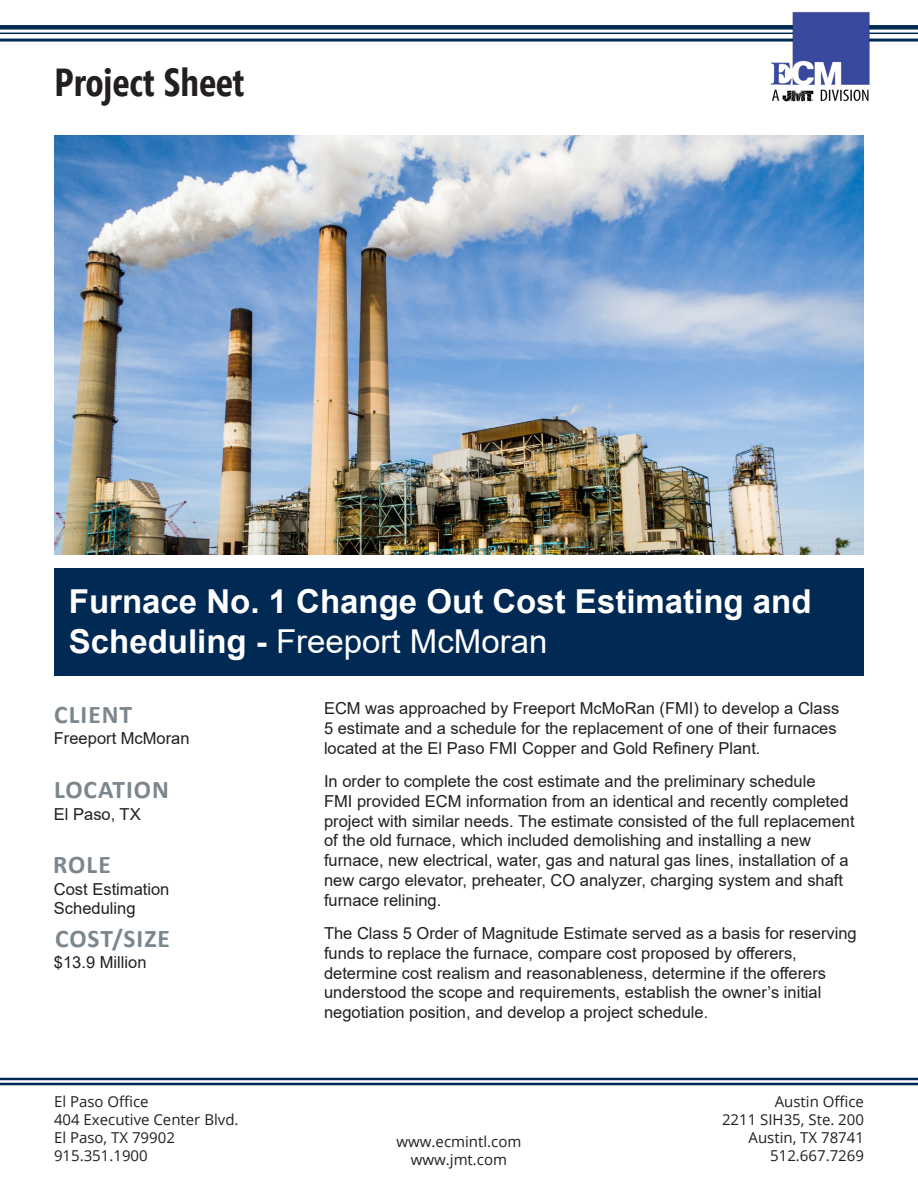
<style>
.page{position:relative;width:918px;height:1188px;background:#fff}
.page>*{position:absolute;margin:0;border:0;box-sizing:border-box;transform-origin:0 0}
.t1{font:700 39px "Segoe Condensed";color:#231f20}
.t2{font:700 33px/39.6px "Arial";color:#fff}
.t3{font:700 25.5px "Calibri";letter-spacing:.04em;color:#7c868d}
.t4{font:16.5px/19.8px "Arial";color:#231f20}
.t5{font:15px/18px "Open Sans";color:#231f20}
.s1{font-weight:400}
</style>
<div class="page">
<hr style="left:0;top:1078px;width:918px;height:2px;background:#002953">
<hr style="left:0;top:1083px;width:918px;height:2px;background:#002953">
<div style="left:55px;top:568px;width:809px;height:108px;background:#002953"></div>
<div style="left:0;top:25px;width:918px;height:5px;background:#002953"></div>
<hr style="left:0;top:33px;width:918px;height:1px;background:#002953">
<hr style="left:0;top:39px;width:918px;height:3px;background:#002953">
<img style="left:768px;top:12px;width:104px;height:89px">
<img style="left:54px;top:135px;width:810px;height:419px">
<h1 class="t1" style="left:55px;top:58px;width:191px">Project Sheet</h1>
<h2 class="t2" style="left:69px;top:582px;width:744px">Furnace No. 1 Change Out Cost Estimating and<br>Scheduling - <span class="s1">Freeport McMoran</span></h2>
<h3 class="t3" style="left:54px;top:696px;width:79px">CLIENT</h3>
<p class="t4" style="left:54px;top:728px;width:137px">Freeport McMoran</p>
<h3 class="t3" style="left:54px;top:771px;width:116px">LOCATION</h3>
<p class="t4" style="left:54px;top:804px;width:88px">El Paso, TX</p>
<h3 class="t3" style="left:53px;top:846px;width:59px">ROLE</h3>
<p class="t4" style="left:54px;top:879px;width:117px">Cost Estimation<br>Scheduling</p>
<h3 class="t3" style="left:55px;top:921px;width:116px">COST/SIZE</h3>
<p class="t4" style="left:54px;top:952px;width:94px">$13.9 Million</p>
<p class="t4" style="left:324px;top:698px;width:517px">ECM was approached by Freeport McMoRan (FMI) to develop a Class<br>5 estimate and a schedule for the replacement of one of their furnaces located at the El Paso FMI Copper and Gold Refinery Plant.</p>
<p class="t4" style="left:324px;top:771px;width:532px">In order to complete the cost estimate and the preliminary schedule<br>FMI provided ECM information from an identical and recently completed project with similar needs. The estimate consisted of the full replacement of the old furnace, which included demolishing and installing a new furnace, new electrical, water, gas and natural gas lines, installation of a new cargo elevator, preheater, CO analyzer, charging system and shaft furnace relining.</p>
<p class="t4" style="left:324px;top:923px;width:534px">The Class 5 Order of Magnitude Estimate served as a basis for reserving funds to replace the furnace, compare cost proposed by offerers, determine cost realism and reasonableness, determine if the offerers understood the scope and requirements, establish the owner’s initial negotiation position, and develop a project schedule.</p>
<p class="t5" style="left:54px;top:1092px;width:186px">El Paso Office<br>404 Executive Center Blvd.<br>El Paso, TX 79902<br>915.351.1900</p>
<p class="t5" style="left:722px;top:1092px;width:144px;text-align:right">Austin Office<br>2211 SIH35, Ste. 200<br>Austin, TX 78741<br>512.667.7269</p>
<p class="t5" style="left:397px;top:1132px;width:126px;text-align:center">www.ecmintl.com www.jmt.com</p>
</div>
